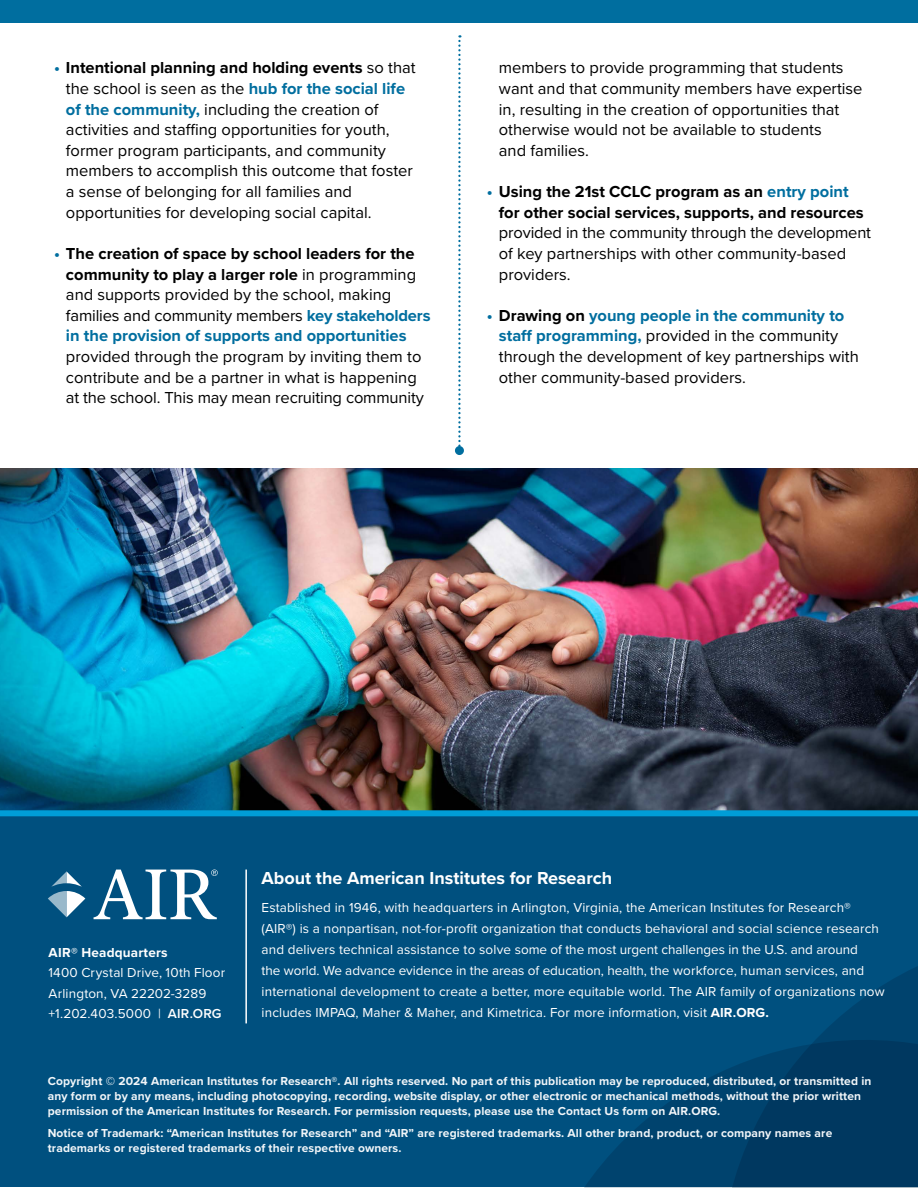
<style>
.page{position:relative;width:918px;height:1188px;background:#fff}
.page>*{position:absolute;margin:0;border:0;box-sizing:border-box;transform-origin:0 0}
.t1{font:700 18px "Proxima Nova";color:#fff}
.t2{font:16.5px/20.7px "Proxima Nova";color:#000}
.t3{font:700 16.5px/20.7px "Proxima Nova";color:#000}
.t4{font:13.5px/21px "Proxima Nova";letter-spacing:.01em;color:#fff}
.t5{font:700 13.5px "Proxima Nova";letter-spacing:.015em;color:#fff}
.t6{font:700 12px/15px "Proxima Nova";letter-spacing:.01em;color:#f2f6f9}
.s1{font-weight:700;color:#006e9f}
.s2{font-weight:700}
.s3{color:#006e9f}
.s4{font-weight:600}
</style>
<div class="page">
<img style="left:0;top:468px;width:918px;height:342px">
<div style="left:0;top:815px;width:918px;height:372px;background:#00507f"></div>
<svg style="left:585px;top:1092px;width:99px;height:95px;fill:#00436e"></svg>
<svg style="left:684px;top:966px;width:234px;height:221px"></svg>
<svg style="left:94px;top:870px;width:124px;height:49px"></svg>
<svg style="left:48px;top:871px;width:37px;height:46px"></svg>
<hr style="left:245px;top:870px;width:2px;height:153px;background:#fff">
<div style="left:0;top:810px;width:918px;height:6px;background:#009dd7"></div>
<div style="left:0;top:0;width:918px;height:22px;background:#006e9f"></div>
<svg style="left:458px;top:35px;width:3px;height:411px"></svg>
<div style="left:455px;top:446px;width:9px;height:9px;background:#006e9f;border-radius:50%"></div>
<p class="t2" style="left:66px;top:57px;width:351px;text-indent:-12px"><span class="s1">•</span> <span class="s2">Intentional planning and holding events</span> so that the school is seen as the <span class="s1">hub for the social life of the community,</span> including the creation of activities and staffing opportunities for youth, former program participants, and community members to accomplish this outcome that foster a sense of belonging for all families and opportunities for developing social capital.</p>
<p class="t2" style="left:66px;top:242px;width:366px;text-indent:-12px"><span class="s1">•</span> <span class="s2">The creation of space by school leaders for the community to play a larger role</span> in programming and supports provided by the school, making families and community members <span class="s1">key stakeholders in the provision of supports and opportunities</span></p>
<p class="t2" style="left:66px;top:346px;width:359px">provided through the program by inviting them to contribute and be a partner in what is happening at the school. This may mean recruiting community</p>
<p class="t2" style="left:499px;top:57px;width:365px">members to provide programming that students want and that community members have expertise in, resulting in the creation of opportunities that otherwise would not be available to students<br>and families.</p>
<p class="t3" style="left:499px;top:181px;width:366px;text-indent:-12px"><span class="s3">•</span> Using the 21st CCLC program as an <span class="s3">entry point </span>for other social services, supports, and resources</p>
<p class="t2" style="left:499px;top:222px;width:374px">provided in the community through the development of key partnerships with other community-based providers.</p>
<p class="t2" style="left:499px;top:304px;width:361px;text-indent:-12px"><span class="s1">•</span> <span class="s2">Drawing on</span> <span class="s1">young people in the community to staff programming,</span> provided in the community through the development of key partnerships with other community-based providers.</p>
<p class="t5" style="left:49px;top:943px;width:121px">AIR® Headquarters</p>
<p class="t4" style="left:49px;top:962px;width:178px;line-height:20.2px">1400 Crystal Drive, 10th Floor<br>Arlington, VA 22202-3289 +1.202.403.5000 | <span class="s4">AIR.ORG</span></p>
<p class="t1" style="left:262px;top:864px;width:352px">About the American Institutes for Research</p>
<p class="t4" style="left:262px;top:896px;width:625px">Established in 1946, with headquarters in Arlington, Virginia, the American Institutes for Research® (AIR®) is a nonpartisan, not-for-profit organization that conducts behavioral and social science research and delivers technical assistance to solve some of the most urgent challenges in the U.S. and around<br>the world. We advance evidence in the areas of education, health, the workforce, human services, and international development to create a better, more equitable world. The AIR family of organizations now includes IMPAQ, Maher &amp; Maher, and Kimetrica. For more information, visit <span class="s2">AIR.ORG.</span></p>
<p class="t6" style="left:48px;top:1073px;width:825px">Copyright © 2024 American Institutes for Research®. All rights reserved. No part of this publication may be reproduced, distributed, or transmitted in any form or by any means, including photocopying, recording, website display, or other electronic or mechanical methods, without the prior written permission of the American Institutes for Research. For permission requests, please use the Contact Us form on AIR.ORG.</p>
<p class="t6" style="left:48px;top:1125px;width:786px">Notice of Trademark: “American Institutes for Research” and “AIR” are registered trademarks. All other brand, product, or company names are trademarks or registered trademarks of their respective owners.</p>
</div>
